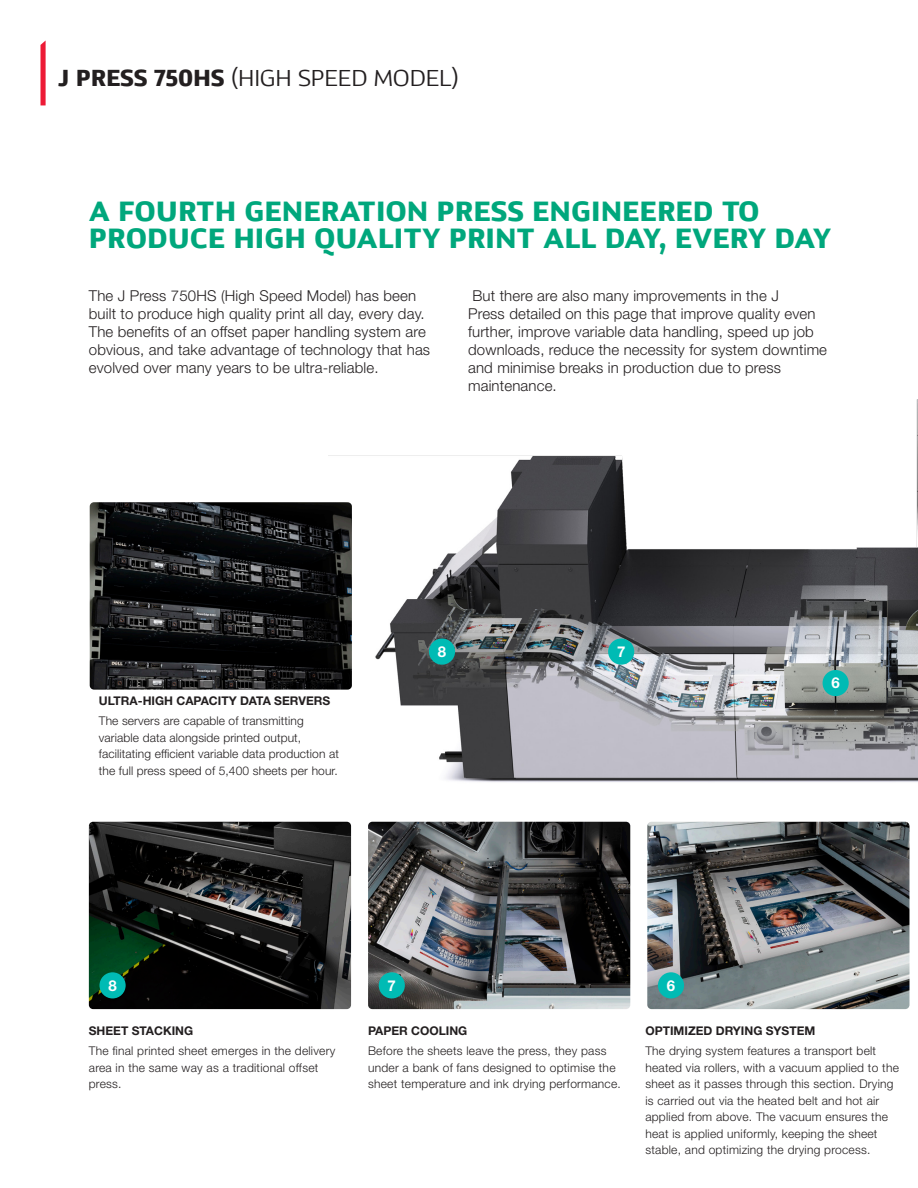
<style>
.page{position:relative;width:918px;height:1188px;background:#fff}
.page>*{position:absolute;margin:0;border:0;box-sizing:border-box;transform-origin:0 0}
.Page_-_header{font:800 27px/27px "Kandin";color:#00a77c}
.Page_-_header-2{font:300 22.5px "Kandin";letter-spacing:-.01em;color:#231f20}
.Page_-_body_text{font:300 15px/18px "Helvetica Neue LT Std";letter-spacing:.01em;color:#231f20}
.Engineering_-_number{font:700 15px "Helvetica Neue LT Std";color:#fff}
.Engineering_-_body_t{font:300 12px/16.5px "Helvetica Neue LT Std";letter-spacing:.02em;color:#231f20}
.Engineering_-_para_h{font:700 12px "Helvetica Neue LT Std";color:#231f20}
.s1{font-weight:800}
</style>
<div class="page">
<img style="left:328px;top:399px;width:590px;height:507px">
<div style="left:823px;top:670px;width:26px;height:26px;background:#00bbb4;border-radius:50%"></div>
<div style="left:608px;top:639px;width:26px;height:26px;background:#00bbb4;border-radius:50%"></div>
<div style="left:429px;top:639px;width:26px;height:26px;background:#00bbb4;border-radius:50%"></div>
<img style="left:647px;top:822px;width:262px;height:187px">
<img style="left:368px;top:822px;width:262px;height:187px">
<img style="left:89px;top:822px;width:262px;height:187px">
<img style="left:90px;top:502px;width:262px;height:188px">
<div style="left:658px;top:972px;width:26px;height:26px;background:#00bbb4;border-radius:50%"></div>
<div style="left:379px;top:972px;width:26px;height:26px;background:#00bbb4;border-radius:50%"></div>
<div style="left:99px;top:972px;width:27px;height:26px;background:#00bbb4;border-radius:50%"></div>
<svg style="left:41px;top:40px;width:5px;height:65px"></svg>
<p class="Page_-_header-2" style="left:58px;top:63px;width:402px"><span class="s1">J PRESS 750HS</span> (HIGH SPEED MODEL)</p>
<p class="Page_-_header" style="left:89px;top:199px;width:744px">A FOURTH GENERATION PRESS ENGINEERED TO<br>PRODUCE HIGH QUALITY PRINT ALL DAY, EVERY DAY</p>
<p class="Page_-_body_text" style="left:89px;top:286px;width:343px">The J Press 750HS (High Speed Model) has been built to produce high quality print all day, every day.<br>The benefits of an offset paper handling system are obvious, and take advantage of technology that has evolved over many years to be ultra-reliable.</p>
<p class="Page_-_body_text" style="left:468px;top:286px;width:360px">But there are also many improvements in the J<br>Press detailed on this page that improve quality even further, improve variable data handling, speed up job downloads, reduce the necessity for system downtime and minimise breaks in production due to press maintenance.</p>
<p class="Engineering_-_para_h" style="left:99px;top:693px;width:233px">ULTRA-HIGH CAPACITY DATA SERVERS</p>
<p class="Engineering_-_body_t" style="left:99px;top:713px;width:242px">The servers are capable of transmitting variable data alongside printed output, facilitating efficient variable data production at the full press speed of 5,400 sheets per hour.</p>
<p class="Engineering_-_number" style="left:438px;top:642px;width:10px">8</p>
<p class="Engineering_-_number" style="left:617px;top:642px;width:10px">7</p>
<p class="Engineering_-_number" style="left:108px;top:976px;width:10px">8</p>
<p class="Engineering_-_number" style="left:388px;top:976px;width:10px">7</p>
<p class="Engineering_-_number" style="left:667px;top:976px;width:10px">6</p>
<p class="Engineering_-_number" style="left:831px;top:674px;width:10px">6</p>
<p class="Engineering_-_para_h" style="left:89px;top:1023px;width:106px">SHEET STACKING</p>
<p class="Engineering_-_body_t" style="left:89px;top:1043px;width:248px">The final printed sheet emerges in the delivery area in the same way as a traditional offset press.</p>
<p class="Engineering_-_para_h" style="left:368px;top:1023px;width:101px">PAPER COOLING</p>
<p class="Engineering_-_body_t" style="left:368px;top:1043px;width:254px">Before the sheets leave the press, they pass under a bank of fans designed to optimise the sheet temperature and ink drying performance.</p>
<p class="Engineering_-_para_h" style="left:645px;top:1023px;width:171px">OPTIMIZED DRYING SYSTEM</p>
<p class="Engineering_-_body_t" style="left:645px;top:1043px;width:255px">The drying system features a transport belt heated via rollers, with a vacuum applied to the sheet as it passes through this section. Drying is carried out via the heated belt and hot air applied from above. The vacuum ensures the heat is applied uniformly, keeping the sheet stable, and optimizing the drying process.</p>
</div>
